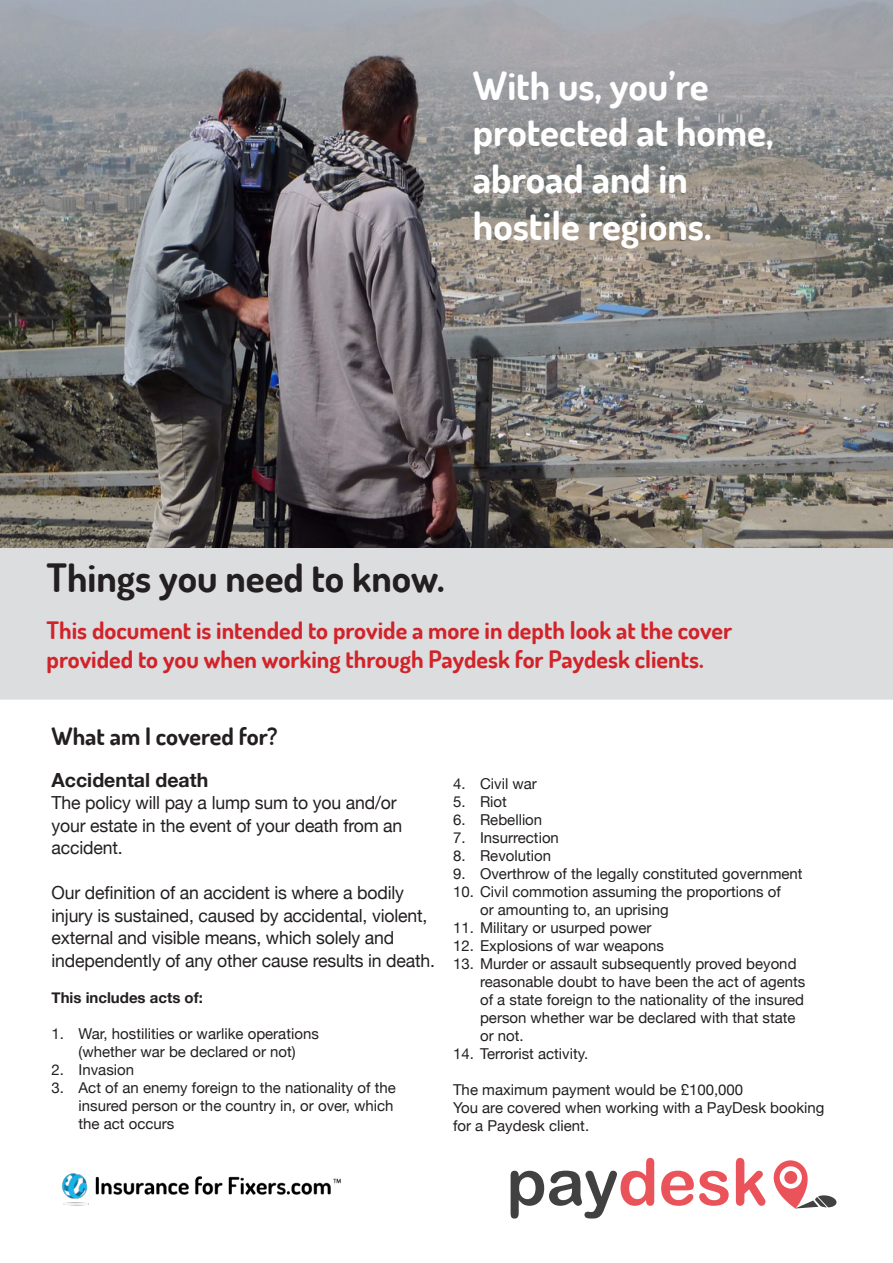
<style>
.page{position:relative;width:893px;height:1263px;background:#fff}
.page>*{position:absolute;margin:0;border:0;box-sizing:border-box;transform-origin:0 0}
.t1{font:700 39px/46.8px "Dosis";color:#fff}
.t2{font:700 39px "Dosis";color:#231f20}
.t3{font:700 24px/28.8px "Dosis";color:#d1232a}
.t4{font:700 24px "Dosis";color:#231f20}
.t5{font:700 19.5px "Helvetica Neue";color:#231f20}
.t6{font:18px/22.5px "Helvetica Neue";letter-spacing:-.01em;color:#231f20}
.t7{font:15px/18px "Helvetica Neue";color:#231f20}
.t8{font:700 15px "Helvetica Neue";color:#231f20}
</style>
<div class="page">
<div style="left:0;top:547px;width:893px;height:153px;background:#dcdddf"></div>
<img style="left:0;top:0;width:893px;height:547px">
<img style="left:510px;top:1170px;width:292px;height:48px">
<img style="left:549px;top:1158px;width:216px;height:48px">
<img style="left:809px;top:1195px;width:27px;height:13px">
<img style="left:772px;top:1160px;width:37px;height:48px">
<img style="left:62px;top:1173px;width:279px;height:33px">
<p class="t1" style="left:473px;top:61px;width:302px">With us, you’re protected at home, abroad and in hostile regions.</p>
<p class="t2" style="left:47px;top:552px;width:400px">Things you need to know.</p>
<p class="t3" style="left:47px;top:615px;width:687px">This document is intended to provide a more in depth look at the cover provided to you when working through Paydesk for Paydesk clients.</p>
<p class="t4" style="left:52px;top:721px;width:228px">What am I covered for?</p>
<p class="t5" style="left:52px;top:765px;width:158px">Accidental death</p>
<p class="t6" style="left:52px;top:793px;width:352px">The policy will pay a lump sum to you and/or your estate in the event of your death from an accident.</p>
<p class="t6" style="left:52px;top:883px;width:385px">Our definition of an accident is where a bodily injury is sustained, caused by accidental, violent, external and visible means, which solely and independently of any other cause results in death.</p>
<p class="t8" style="left:52px;top:986px;width:153px">This includes acts of:</p>
<p class="t7" style="left:52px;top:1025px;width:269px;text-align:center">1. War, hostilities or warlike operations (whether war be declared or not)</p>
<p class="t7" style="left:52px;top:1061px;width:84px">2. Invasion</p>
<p class="t7" style="left:79px;top:1079px;width:319px;text-indent:-27px">3. Act of an enemy foreign to the nationality of the insured person or the country in, or over, which the act occurs</p>
<p class="t7" style="left:453px;top:776px;width:85px">4. Civil war</p>
<p class="t7" style="left:453px;top:794px;width:55px">5. Riot</p>
<p class="t7" style="left:453px;top:812px;width:91px">6. Rebellion</p>
<p class="t7" style="left:453px;top:830px;width:107px">7. Insurrection</p>
<p class="t7" style="left:453px;top:848px;width:100px">8. Revolution</p>
<p class="t7" style="left:453px;top:866px;width:351px">9. Overthrow of the legally constituted government</p>
<p class="t7" style="left:480px;top:884px;width:302px;text-indent:-27px">10. Civil commotion assuming the proportions of or amounting to, an uprising</p>
<p class="t7" style="left:453px;top:920px;width:200px">11. Military or usurped power</p>
<p class="t7" style="left:453px;top:938px;width:212px">12. Explosions of war weapons</p>
<p class="t7" style="left:480px;top:956px;width:327px;text-indent:-27px">13. Murder or assault subsequently proved beyond reasonable doubt to have been the act of agents of a state foreign to the nationality of the insured person whether war be declared with that state or not.</p>
<p class="t7" style="left:453px;top:1046px;width:137px">14. Terrorist activity.</p>
<p class="t7" style="left:453px;top:1082px;width:292px">The maximum payment would be £100,000</p>
<p class="t7" style="left:453px;top:1100px;width:373px">You are covered when working with a PayDesk booking for a Paydesk client.</p>
</div>
